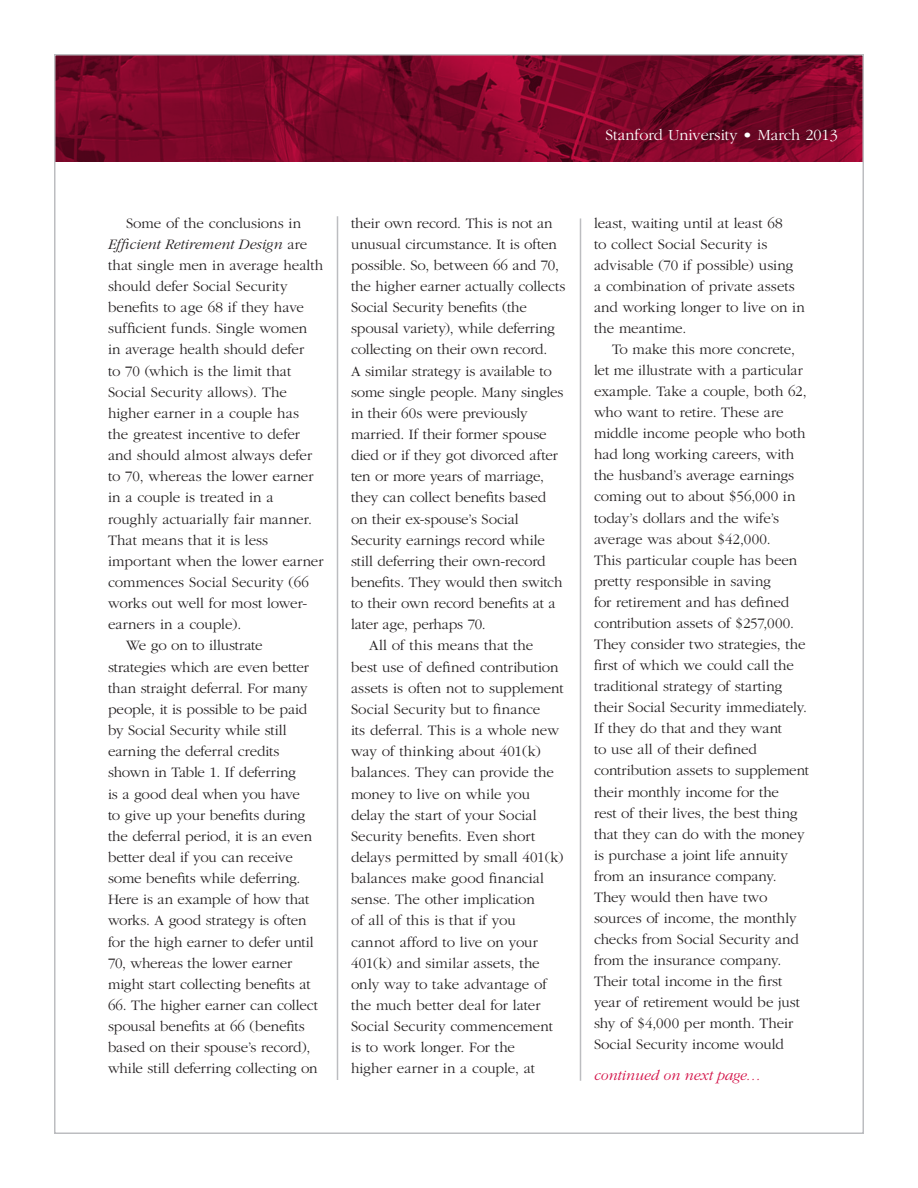
<style>
.page{position:relative;width:918px;height:1188px;background:#fff}
.page>*{position:absolute;margin:0;border:0;box-sizing:border-box;transform-origin:0 0}
.t1{font:300 16.2px "Garamond";color:#fff}
.Body_1{font:300 15px/21.1px "Garamond";letter-spacing:-.005em;color:#231f20}
.Body_1-2{font:italic 300 15px "Garamond";color:#d20d44}
.s1{font-style:italic}
</style>
<div class="page">
<img style="left:57px;top:57px;width:804px;height:105px">
<hr style="left:337px;top:216px;width:1px;height:864px;background:#bcbdc0">
<hr style="left:580px;top:218px;width:1px;height:863px;background:#bcbdc0">
<p class="t1" style="left:606px;top:126px;width:234px">Stanford University • March 2013</p>
<p class="Body_1" style="left:108px;top:213px;width:217px;text-indent:18px">Some of the conclusions in<br><span class="s1">Efficient Retirement Design</span> are that single men in average health should defer Social Security benefits to age 68 if they have sufficient funds. Single women in average health should defer<br>to 70 (which is the limit that<br>Social Security allows). The higher earner in a couple has<br>the greatest incentive to defer and should almost always defer to 70, whereas the lower earner in a couple is treated in a roughly actuarially fair manner.<br>That means that it is less important when the lower earner commences Social Security (66 works out well for most lower&shy;earners in a couple).</p>
<p class="Body_1" style="left:108px;top:635px;width:207px;text-indent:18px">We go on to illustrate strategies which are even better than straight deferral. For many people, it is possible to be paid by Social Security while still earning the deferral credits shown in Table 1. If deferring<br>is a good deal when you have to give up your benefits during the deferral period, it is an even better deal if you can receive some benefits while deferring.<br>Here is an example of how that works. A good strategy is often for the high earner to defer until<br>70, whereas the lower earner might start collecting benefits at</p>
<p class="Body_1" style="left:108px;top:995px;width:211px">66. The higher earner can collect spousal benefits at 66 (benefits based on their spouse’s record), while still deferring collecting on</p>
<p class="Body_1" style="left:351px;top:213px;width:216px">their own record. This is not an unusual circumstance. It is often possible. So, between 66 and 70, the higher earner actually collects<br>Social Security benefits (the spousal variety), while deferring collecting on their own record.<br>A similar strategy is available to some single people. Many singles in their 60s were previously married. If their former spouse died or if they got divorced after ten or more years of marriage, they can collect benefits based on their ex-spouse’s Social<br>Security earnings record while still deferring their own-record benefits. They would then switch to their own record benefits at a later age, perhaps 70.</p>
<p class="Body_1" style="left:351px;top:635px;width:214px;text-indent:18px">All of this means that the<br>best use of defined contribution assets is often not to supplement<br>Social Security but to finance<br>its deferral. This is a whole new way of thinking about 401(k) balances. They can provide the money to live on while you delay the start of your Social<br>Security benefits. Even short delays permitted by small 401(k) balances make good financial sense. The other implication<br>of all of this is that if you<br>cannot afford to live on your<br>401(k) and similar assets, the only way to take advantage of the much better deal for later<br>Social Security commencement is to work longer. For the<br>higher earner in a couple, at</p>
<p class="Body_1" style="left:594px;top:213px;width:212px">least, waiting until at least 68<br>to collect Social Security is advisable (70 if possible) using<br>a combination of private assets and working longer to live on in the meantime.</p>
<p class="Body_1" style="left:594px;top:339px;width:217px;text-indent:18px">To make this more concrete, let me illustrate with a particular example. Take a couple, both 62, who want to retire. These are middle income people who both had long working careers, with the husband’s average earnings coming out to about $56,000 in today’s dollars and the wife’s average was about $42,000.<br>This particular couple has been pretty responsible in saving<br>for retirement and has defined contribution assets of $257,000.<br>They consider two strategies, the first of which we could call the traditional strategy of starting their Social Security immediately.<br>If they do that and they want<br>to use all of their defined contribution assets to supplement their monthly income for the<br>rest of their lives, the best thing that they can do with the money is purchase a joint life annuity from an insurance company.<br>They would then have two sources of income, the monthly checks from Social Security and from the insurance company.<br>Their total income in the first year of retirement would be just shy of $4,000 per month. Their<br>Social Security income would</p>
<p class="Body_1-2" style="left:594px;top:1067px;width:169px">continued on next page…</p>
</div>
